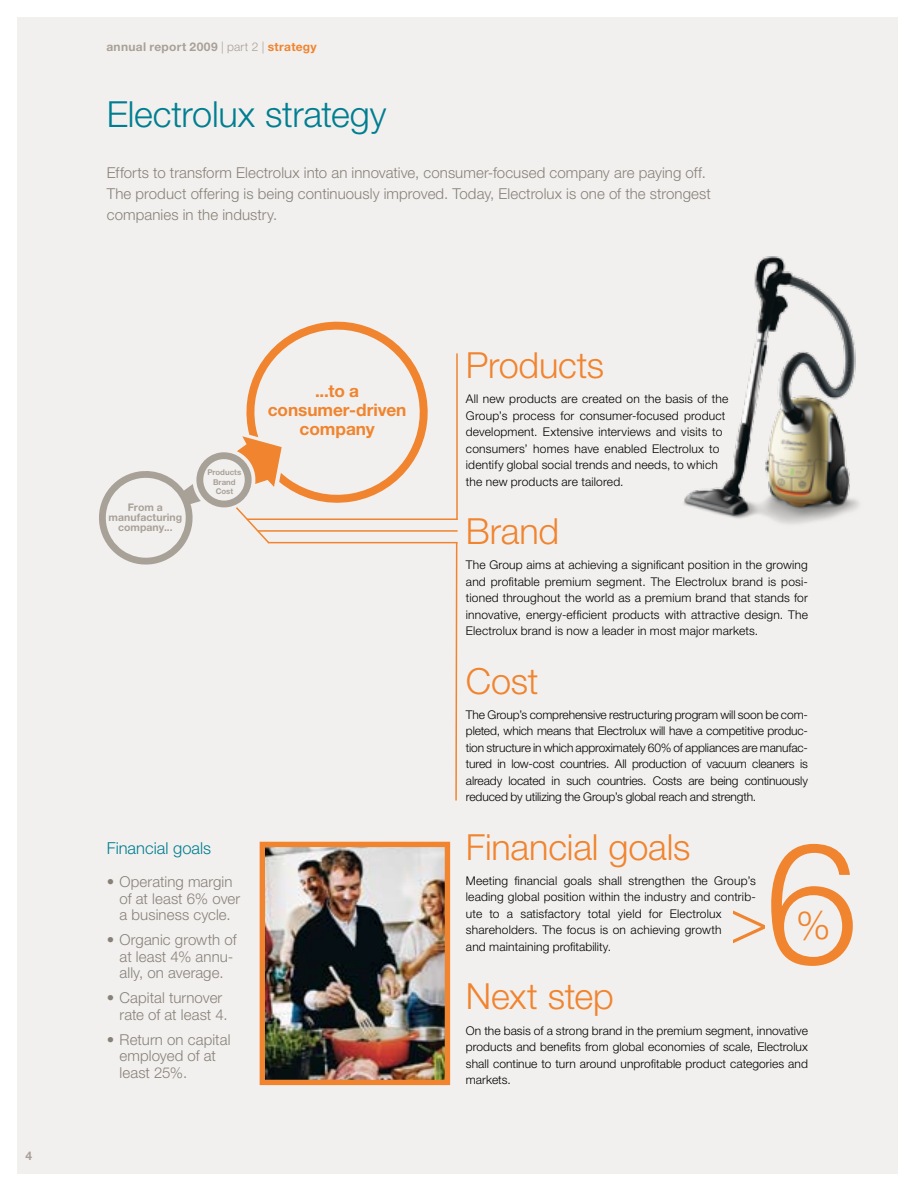
<style>
.page{position:relative;width:915px;height:1191px;background:#fff}
.page>*{position:absolute;margin:0;border:0;box-sizing:border-box;transform-origin:0 0}
.t1{font:300 169.2px "Helvetica Neue LT Std";color:#f0842f}
.t2{font:300 62.85px "Helvetica Neue LT Std";color:#f0842f}
.t3{font:300 39.15px "Helvetica Neue LT Std";color:#f0842f}
.t4{font:300 36px "Helvetica Neue LT Std";letter-spacing:-.005em;color:#f0842f}
.t5{font:300 36px "Helvetica Neue LT Std";letter-spacing:-.01em;color:#007e91}
.t6{font:700 17.25px/18.6px "Helvetica Neue LT Std";letter-spacing:-.005em;color:#f0842f;text-align:center}
.t7{font:300 16.5px "Helvetica Neue LT Std";color:#007e91}
.t8{font:300 15px/16.5px "Helvetica Neue LT Std";letter-spacing:.005em;color:#878179}
.t9{font:300 12px/16.5px "Helvetica Neue LT Std";letter-spacing:.015em;color:#000;text-align:justify}
.t10{font:700 12px "Helvetica Neue LT Std";letter-spacing:.025em;color:#a8a198}
.t11{font:700 10.5px/9.9px "Helvetica Neue LT Std";letter-spacing:.01em;color:#a8a198;text-align:center}
.t12{font:700 7.95px/9.8px "Helvetica Neue LT Std";color:#a8a198;text-align:center}
.s1{font-weight:300}
.s2{color:#f0842f}
</style>
<div class="page">
<div style="left:17px;top:17px;width:880px;height:1157px;background:#f2f0ee"></div>
<svg style="left:454px;top:541px;width:4px;height:260px"></svg>
<hr style="left:268px;top:542px;width:189px;height:1px;background:#f0842f">
<hr style="left:456px;top:353px;width:1px;height:167px;background:#f0842f">
<svg style="left:99px;top:322px;width:328px;height:242px"></svg>
<hr style="left:247px;top:518px;width:210px;height:2px;background:#f0842f">
<hr style="left:258px;top:530px;width:199px;height:1px;background:#f0842f">
<img style="left:265px;top:847px;width:179px;height:232px">
<div style="left:259px;top:841px;width:191px;height:244px;border:5px solid #f0842f"></div>
<img style="left:684px;top:256px;width:175px;height:268px">
<p class="t10" style="left:26px;top:1148px;width:8px">4</p>
<p class="t10" style="left:106px;top:39px;width:212px">annual report 2009 <span class="s1">| part 2 |</span> <span class="s2">strategy</span></p>
<h3 class="t5" style="left:107px;top:92px;width:281px">Electrolux strategy</h3>
<p class="t8" style="left:107px;top:162px;width:605px;line-height:21px">Efforts to transform Electrolux into an innovative, consumer-focused company are paying off.<br>The product offering is being continuously improved. Today, Electrolux is one of the strongest companies in the industry.</p>
<p class="t11" style="left:108px;top:501px;width:75px">From a manufacturing company...</p>
<p class="t12" style="left:207px;top:467px;width:35px">Products<br>Brand<br>Cost</p>
<h3 class="t6" style="left:268px;top:381px;width:140px">...to a consumer-driven company</h3>
<h3 class="t7" style="left:107px;top:838px;width:106px">Financial goals</h3>
<p class="t8" style="left:119px;top:873px;width:122px;text-indent:-13px">• Operating margin of at least 6% over a business cycle.</p>
<p class="t8" style="left:119px;top:931px;width:118px;text-indent:-13px">• Organic growth of at least 4% annu&shy;ally, on average.</p>
<p class="t8" style="left:119px;top:989px;width:110px;text-indent:-13px">• Capital turnover rate of at least 4.</p>
<p class="t8" style="left:119px;top:1031px;width:112px;text-indent:-13px">• Return on capital employed of at least 25%.</p>
<h3 class="t4" style="left:465px;top:343px;width:140px">Products</h3>
<p class="t9" style="left:465px;top:390px;width:264px;text-align:left">All new products are created on the basis of the Group’s process for consumer-focused product development. Extensive interviews and visits to consumers’ homes have enabled Electrolux to identify global social trends and needs, to which the new products are tailored.</p>
<h3 class="t4" style="left:465px;top:509px;width:95px">Brand</h3>
<p class="t9" style="left:465px;top:556px;width:343px">The Group aims at achieving a significant position in the growing and profitable premium segment. The Electrolux brand is posi&shy;tioned throughout the world as a premium brand that stands for innovative, energy-efficient products with attractive design. The Electrolux brand is now a leader in most major markets.</p>
<h3 class="t4" style="left:465px;top:659px;width:74px">Cost</h3>
<p class="t9" style="left:465px;top:706px;width:343px">The Group’s comprehensive restructuring program will soon be com&shy;pleted, which means that Electrolux will have a competitive produc&shy;tion structure in which approximately 60% of appliances are manufac&shy;tured in low-cost countries. All production of vacuum cleaners is already located in such countries. Costs are being continuously reduced by utilizing the Group’s global reach and strength.</p>
<h3 class="t4" style="left:465px;top:825px;width:226px">Financial goals</h3>
<p class="t9" style="left:465px;top:872px;width:291px;text-align:left">Meeting financial goals shall strengthen the Group’s leading global position within the industry and contrib&shy;ute to a satisfactory total yield for Electrolux shareholders. The focus is on achieving growth<br>and maintaining profitability.</p>
<h3 class="t4" style="left:465px;top:974px;width:149px">Next step</h3>
<p class="t9" style="left:465px;top:1021px;width:343px">On the basis of a strong brand in the premium segment, innovative products and benefits from global economies of scale, Electrolux shall continue to turn around unprofitable product categories and markets.</p>
<h1 class="t1" style="left:764px;top:799px;width:96px">6</h1>
<h2 class="t2" style="left:729px;top:882px;width:39px">&gt;</h2>
<h3 class="t3" style="left:795px;top:901px;width:36px">%</h3>
</div>
